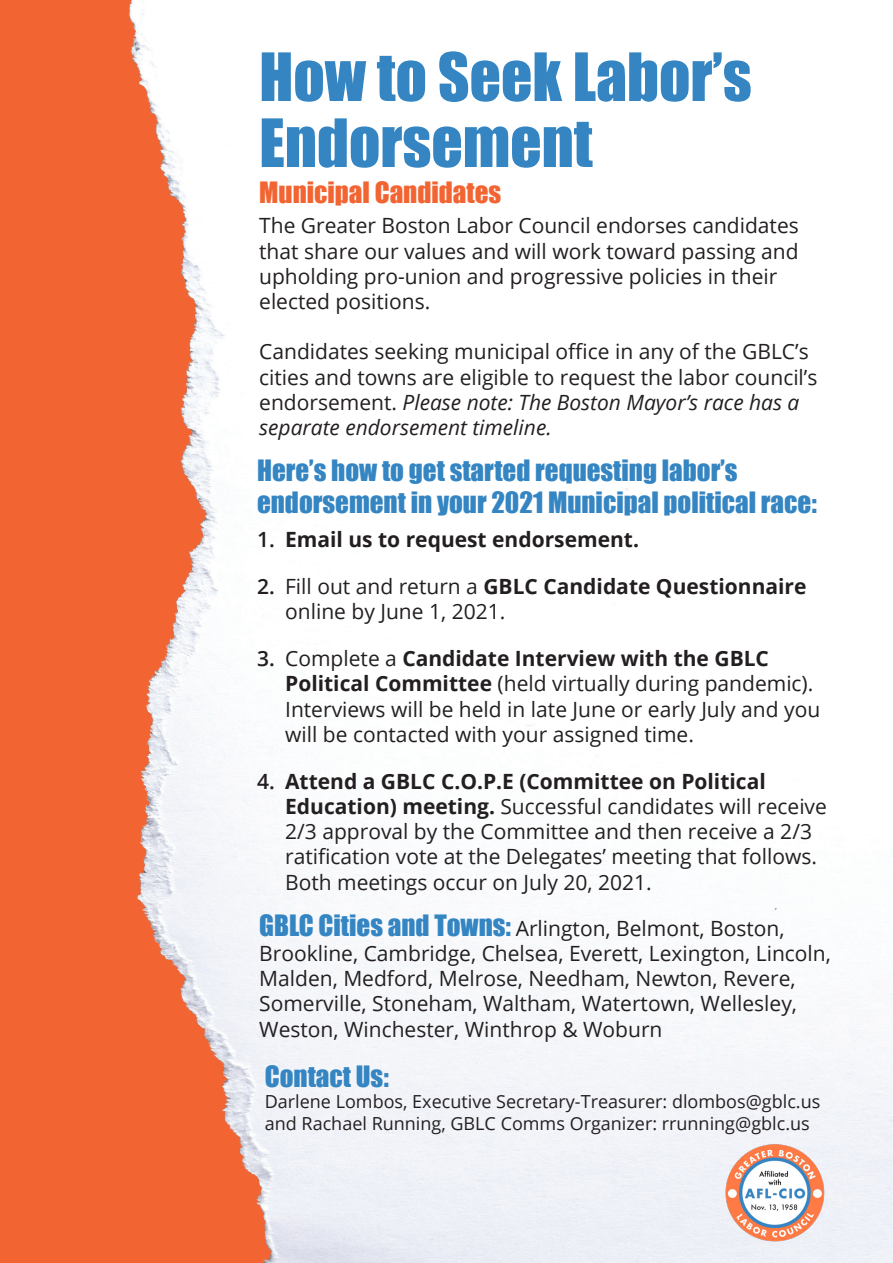
<style>
.page{position:relative;width:893px;height:1263px;background:#f26532}
.page>*{position:absolute;margin:0;border:0;box-sizing:border-box;transform-origin:0 0}
.Heading_-_Align_Left{font:61.5px/66px "Impact";color:#3485c2}
.Heading_-_Align_Left-2{font:27px/32.4px "Impact";color:#3485c2}
.Heading_-_Align_Left-3{font:27px "Impact";color:#f26532}
.Body_-_Align_Left{font:27px "Impact";color:#3485c2}
.Body_-_Align_Left-2{font:21px/25.2px "Open Sans";color:#231f20}
.Heading_-_Align_Left-4{font:21px/25.2px "Open Sans";color:#231f20}
.Heading_-_Align_Left-5{font:700 21px "Open Sans";color:#231f20}
.Heading_-_Align_Left-6{font:600 21px "Open Sans";color:#231f20}
.Body_-_Align_Left-3{font:18px/21.6px "Open Sans";color:#231f20}
.s1{font-style:italic}
.s2{font-weight:700}
.s3{font-family:"Impact";font-size:27px;color:#3485c2}
</style>
<div class="page">
<img style="left:129px;top:0;width:764px;height:1263px">
<img style="left:722px;top:1137px;width:110px;height:108px">
<p class="Heading_-_Align_Left" style="left:259px;top:42px;width:494px">How to Seek Labor’s<br>Endorsement</p>
<p class="Heading_-_Align_Left-3" style="left:259px;top:171px;width:244px">Municipal Candidates</p>
<p class="Body_-_Align_Left-2" style="left:259px;top:213px;width:541px">The Greater Boston Labor Council endorses candidates that share our values and will work toward passing and upholding pro-union and progressive policies in their elected positions.</p>
<p class="Body_-_Align_Left-2" style="left:259px;top:339px;width:560px">Candidates seeking municipal office in any of the GBLC’s cities and towns are eligible to request the labor council’s endorsement. <span class="s1">Please note: The Boston Mayor’s race has a separate endorsement timeline.</span></p>
<p class="Heading_-_Align_Left-2" style="left:257px;top:453px;width:561px">Here’s how to get started requesting labor’s endorsement in your 2021 Municipal political race:</p>
<p class="Heading_-_Align_Left-5" style="left:285px;top:525px;width:355px">Email us to request endorsement.</p>
<p class="Heading_-_Align_Left-4" style="left:285px;top:573px;width:523px">Fill out and return a <span class="s2">GBLC Candidate Questionnaire </span>online by June 1, 2021.</p>
<p class="Heading_-_Align_Left-4" style="left:285px;top:645px;width:537px">Complete a <span class="s2">Candidate Interview with the GBLC Political Committee</span> (held virtually during pandemic).<br>Interviews will be held in late June or early July and you will be contacted with your assigned time.</p>
<p class="Heading_-_Align_Left-4" style="left:285px;top:768px;width:543px"><span class="s2">Attend a GBLC C.O.P.E (Committee on Political Education) meeting.</span> Successful candidates will receive 2/3 approval by the Committee and then receive a 2/3 ratification vote at the Delegates’ meeting that follows.<br>Both meetings occur on July 20, 2021.</p>
<p class="Heading_-_Align_Left-6" style="left:257px;top:525px;width:19px">1.</p>
<p class="Heading_-_Align_Left-6" style="left:257px;top:572px;width:19px">2.</p>
<p class="Heading_-_Align_Left-6" style="left:257px;top:644px;width:19px">3.</p>
<p class="Heading_-_Align_Left-6" style="left:257px;top:767px;width:19px">4.</p>
<p class="Body_-_Align_Left-2" style="left:259px;top:915px;width:573px"><span class="s3">GBLC Cities and Towns:</span> Arlington, Belmont, Boston, Brookline, Cambridge, Chelsea, Everett, Lexington, Lincoln, Malden, Medford, Melrose, Needham, Newton, Revere, Somerville, Stoneham, Waltham, Watertown, Wellesley, Weston, Winchester, Winthrop &amp; Woburn</p>
<p class="Body_-_Align_Left" style="left:265px;top:1055px;width:126px">Contact Us:</p>
<p class="Body_-_Align_Left-3" style="left:265px;top:1090px;width:557px">Darlene Lombos, Executive Secretary-Treasurer: dlombos@gblc.us and Rachael Running, GBLC Comms Organizer: rrunning@gblc.us</p>
</div>
